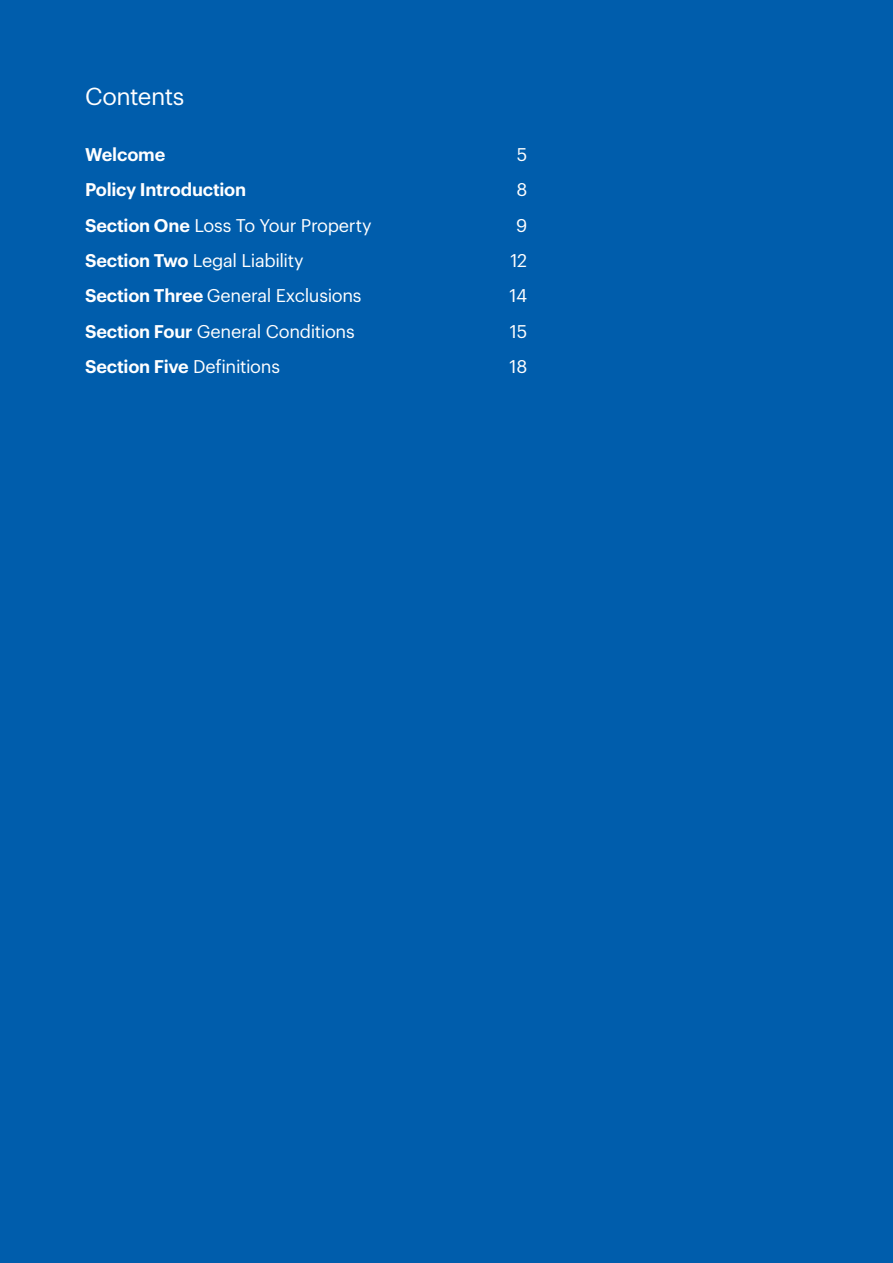
<style>
.page{position:relative;width:893px;height:1263px;background:#005dac}
.page>*{position:absolute;margin:0;border:0;box-sizing:border-box;transform-origin:0 0}
.t1{font:24px "Graphik";letter-spacing:-.015em;color:#fff}
.t2{font:18px "Graphik";letter-spacing:-.015em;color:#fff}
.t3{font:600 18px "Graphik";letter-spacing:-.015em;color:#fff}
.s1{font-weight:600}
.s2{font-weight:400}
</style>
<div class="page">
<h1 class="t1" style="left:85px;top:78px;width:101px">Contents</h1>
<p class="t3" style="left:85px;top:141px;width:82px">Welcome</p>
<p class="t2" style="left:517px;top:141px;width:12px">5</p>
<p class="t3" style="left:85px;top:176px;width:163px">Policy Introduction</p>
<p class="t2" style="left:516px;top:176px;width:12px">8</p>
<p class="t2" style="left:85px;top:212px;width:288px"><span class="s1">Section One</span> Loss To Your Property</p>
<p class="t2" style="left:516px;top:212px;width:13px">9</p>
<p class="t2" style="left:85px;top:247px;width:220px"><span class="s1">Section Two</span> Legal Liability</p>
<p class="t2" style="left:511px;top:247px;width:18px">12</p>
<p class="t2" style="left:85px;top:282px;width:278px"><span class="s1">Section Three</span> General Exclusions</p>
<p class="t2" style="left:510px;top:282px;width:19px">14</p>
<p class="t2" style="left:85px;top:317px;width:271px"><span class="s1">Section Four</span> General Conditions</p>
<p class="t2" style="left:510px;top:317px;width:19px">15</p>
<p class="t3" style="left:85px;top:352px;width:196px">Section Five <span class="s2">Definitions</span></p>
<p class="t2" style="left:510px;top:353px;width:19px">18</p>
</div>
